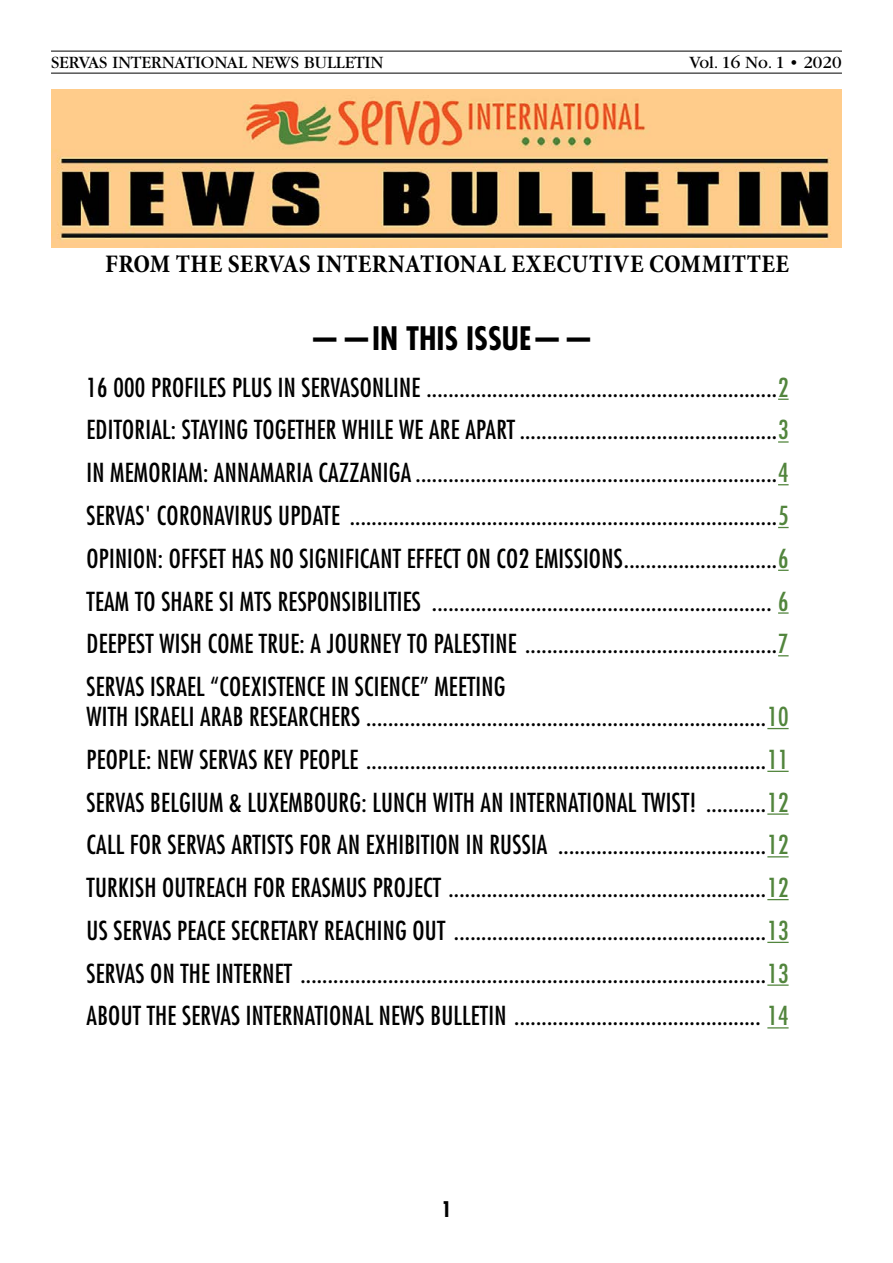
<style>
.page{position:relative;width:893px;height:1263px;background:#fff}
.page>*{position:absolute;margin:0;border:0;box-sizing:border-box;transform-origin:0 0}
.t1{font:700 condensed 31.5px "Futura Std";color:#000}
.t2{font:condensed 25.5px/42.8px "Futura Std";letter-spacing:.01em;color:#000;text-align:justify}
.t3{font:700 condensed 25.5px "Minion Pro";letter-spacing:.015em;color:#000}
.t4{font:700 condensed 21px "Futura Std";color:#000}
.t5{font:18px "Garamond";color:#000}
.s1{color:#52853d}
</style>
<div class="page">
<hr style="left:51px;top:51px;width:791px;height:1px;background:#000">
<hr style="left:51px;top:73px;width:791px;height:1px;background:#000">
<img style="left:51px;top:89px;width:791px;height:159px">
<svg style="left:778px;top:441px;width:11px;height:2px"></svg>
<svg style="left:778px;top:612px;width:11px;height:2px"></svg>
<svg style="left:767px;top:728px;width:22px;height:1px"></svg>
<svg style="left:767px;top:771px;width:22px;height:1px"></svg>
<hr style="left:767px;top:813px;width:22px;height:2px;background:#52853d">
<svg style="left:767px;top:856px;width:22px;height:1px"></svg>
<svg style="left:767px;top:899px;width:22px;height:1px"></svg>
<svg style="left:767px;top:942px;width:22px;height:1px"></svg>
<hr style="left:767px;top:984px;width:22px;height:2px;background:#52853d">
<svg style="left:767px;top:1027px;width:22px;height:1px"></svg>
<p class="t5" style="left:51px;top:53px;width:334px">SERVAS INTERNATIONAL NEWS BULLETIN</p>
<p class="t5" style="left:689px;top:53px;width:154px">Vol. 16 No. 1 • 2020</p>
<p class="t3" style="left:105px;top:246px;width:685px">FROM THE SERVAS INTERNATIONAL EXECUTIVE COMMITTEE</p>
<p class="t1" style="left:309px;top:318px;width:287px">——IN THIS ISSUE——</p>
<p class="t2" style="left:87px;top:366px;width:703px">16 000 PROFILES PLUS IN SERVASONLINE ................................................................<span class="s1">2<br></span>EDITORIAL: STAYING TOGETHER WHILE WE ARE APART ...............................................<span class="s1">3<br></span>IN MEMORIAM: ANNAMARIA CAZZANIGA ..................................................................<span class="s1">4<br></span>SERVAS' CORONAVIRUS UPDATE ..............................................................................<span class="s1">5<br></span>OPINION: OFFSET HAS NO SIGNIFICANT EFFECT ON CO2 EMISSIONS............................<span class="s1">6<br></span>TEAM TO SHARE SI MTS RESPONSIBILITIES .............................................................. <span class="s1">6<br></span>DEEPEST WISH COME TRUE: A JOURNEY TO PALESTINE ..............................................<span class="s1">7<br></span>SERVAS ISRAEL “COEXISTENCE IN SCIENCE” MEETING</p>
<p class="t2" style="left:87px;top:695px;width:703px">WITH ISRAELI ARAB RESEARCHERS .........................................................................<span class="s1">10<br></span>PEOPLE: NEW SERVAS KEY PEOPLE .........................................................................<span class="s1">11<br></span>SERVAS BELGIUM &amp; LUXEMBOURG: LUNCH WITH AN INTERNATIONAL TWIST! ...........<span class="s1">12<br></span>CALL FOR SERVAS ARTISTS FOR AN EXHIBITION IN RUSSIA ......................................<span class="s1">12<br></span>TURKISH OUTREACH FOR ERASMUS PROJECT ..........................................................<span class="s1">12<br></span>US SERVAS PEACE SECRETARY REACHING OUT .........................................................<span class="s1">13<br></span>SERVAS ON THE INTERNET .....................................................................................<span class="s1">13<br></span>ABOUT THE SERVAS INTERNATIONAL NEWS BULLETIN ............................................. <span class="s1">14</span></p>
<p class="t4" style="left:442px;top:1196px;width:12px">1</p>
</div>
